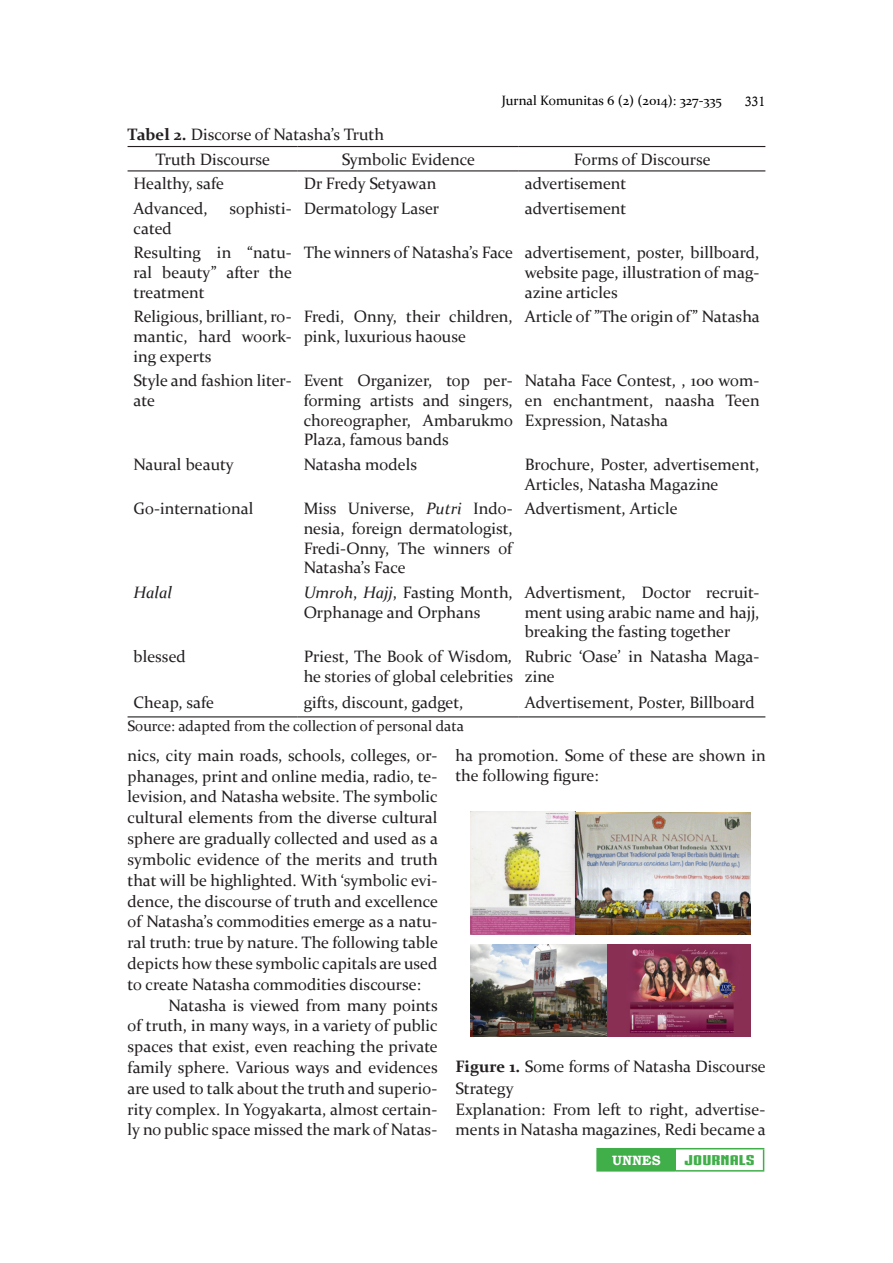
<style>
.page{position:relative;width:893px;height:1263px;background:#fff}
.page>*{position:absolute;margin:0;border:0;box-sizing:border-box;transform-origin:0 0}
.KETERANGAN_TABEL_GAM{font:16.5px/19.8px "Constantia";color:#231f20}
.ISI{font:16.5px/20.9px "Constantia";color:#231f20;text-align:justify}
.KETERANGAN_TABEL_GAM-2{font:italic 16.5px "Constantia";color:#231f20}
.KETERANGAN_TABEL_GAM-3{font:15px "Constantia";color:#231f20}
.t1{font:13.5px "Constantia";color:#000}
.t2{font:13.5px "IRONMANOFWAR002 NCV";color:#40ae49;scale:1.53 1}
.t3{font:700 13.5px "Bookman Old Style";color:#fff}
.t4{font:13.5px "Calisto";color:#000}
.s1{font-weight:700}
.s2{font-style:italic}
</style>
<div class="page">
<div style="left:597px;top:1149px;width:78px;height:22px;background:#40ae49"></div>
<hr style="left:596px;top:1148px;width:79px;height:1px;background:#40ae49">
<hr style="left:596px;top:1149px;width:2px;height:21px;background:#40ae49">
<hr style="left:675px;top:1148px;width:89px;height:1px;background:#40ae49">
<svg style="left:763px;top:1149px;width:1px;height:21px"></svg>
<hr style="left:596px;top:1170px;width:79px;height:1px;background:#40ae49">
<hr style="left:675px;top:1170px;width:89px;height:1px;background:#40ae49">
<img style="left:471px;top:812px;width:279px;height:122px">
<img style="left:471px;top:944px;width:279px;height:92px">
<hr style="left:128px;top:146px;width:170px;height:1px;background:#231f20">
<hr style="left:298px;top:146px;width:221px;height:1px;background:#231f20">
<hr style="left:519px;top:146px;width:246px;height:1px;background:#231f20">
<hr style="left:128px;top:170px;width:170px;height:1px;background:#231f20">
<hr style="left:298px;top:170px;width:221px;height:1px;background:#231f20">
<hr style="left:519px;top:170px;width:246px;height:1px;background:#231f20">
<hr style="left:128px;top:716px;width:170px;height:1px;background:#231f20">
<hr style="left:298px;top:716px;width:221px;height:1px;background:#231f20">
<hr style="left:519px;top:716px;width:246px;height:1px;background:#231f20">
<p class="t1" style="left:502px;top:91px;width:222px">Jurnal Komunitas 6 (2) (2014): 327-335</p>
<p class="t4" style="left:745px;top:93px;width:22px">331</p>
<p class="KETERANGAN_TABEL_GAM" style="left:128px;top:124px;width:258px"><span class="s1">Tabel 2.</span> Discorse of Natasha’s Truth</p>
<p class="KETERANGAN_TABEL_GAM" style="left:156px;top:149px;width:116px">Truth Discourse</p>
<p class="KETERANGAN_TABEL_GAM" style="left:342px;top:149px;width:134px">Symbolic Evidence</p>
<p class="KETERANGAN_TABEL_GAM" style="left:574px;top:149px;width:138px">Forms of Discourse</p>
<p class="KETERANGAN_TABEL_GAM" style="left:134px;top:173px;width:92px">Healthy, safe</p>
<p class="KETERANGAN_TABEL_GAM" style="left:304px;top:173px;width:134px">Dr Fredy Setyawan</p>
<p class="KETERANGAN_TABEL_GAM" style="left:525px;top:173px;width:103px">advertisement</p>
<p class="KETERANGAN_TABEL_GAM" style="left:134px;top:197px;width:76px">Advanced,</p>
<p class="KETERANGAN_TABEL_GAM" style="left:229px;top:197px;width:64px">sophisti-</p>
<p class="KETERANGAN_TABEL_GAM" style="left:134px;top:217px;width:40px">cated</p>
<p class="KETERANGAN_TABEL_GAM" style="left:304px;top:197px;width:137px">Dermatology Laser</p>
<p class="KETERANGAN_TABEL_GAM" style="left:525px;top:197px;width:103px">advertisement</p>
<p class="KETERANGAN_TABEL_GAM" style="left:134px;top:242px;width:160px;text-align:justify">Resulting in “natu&shy;ral beauty” after the treatment</p>
<p class="KETERANGAN_TABEL_GAM" style="left:304px;top:242px;width:211px">The winners of Natasha’s Face</p>
<p class="KETERANGAN_TABEL_GAM" style="left:525px;top:242px;width:236px;text-align:justify">advertisement, poster, billboard, website page, illustration of mag&shy;azine articles</p>
<p class="KETERANGAN_TABEL_GAM" style="left:134px;top:306px;width:160px;text-align:justify">Religious, brilliant, ro&shy;mantic, hard woork&shy;ing experts</p>
<p class="KETERANGAN_TABEL_GAM" style="left:304px;top:306px;width:211px">Fredi, Onny, their children, pink, luxurious haouse</p>
<p class="KETERANGAN_TABEL_GAM" style="left:525px;top:306px;width:237px">Article of ”The origin of” Natasha</p>
<p class="KETERANGAN_TABEL_GAM" style="left:134px;top:370px;width:160px">Style and fashion liter&shy;ate</p>
<p class="KETERANGAN_TABEL_GAM" style="left:304px;top:370px;width:211px;text-align:justify">Event Organizer, top per&shy;forming artists and singers, choreographer, Ambarukmo Plaza, famous bands</p>
<p class="KETERANGAN_TABEL_GAM" style="left:525px;top:370px;width:236px;text-align:justify">Nataha Face Contest, , 100 wom&shy;en enchantment, naasha Teen Expression, Natasha</p>
<p class="KETERANGAN_TABEL_GAM" style="left:134px;top:453px;width:102px">Naural beauty</p>
<p class="KETERANGAN_TABEL_GAM" style="left:304px;top:453px;width:115px">Natasha models</p>
<p class="KETERANGAN_TABEL_GAM" style="left:525px;top:453px;width:236px">Brochure, Poster, advertisement,<br>Articles, Natasha Magazine</p>
<p class="KETERANGAN_TABEL_GAM" style="left:134px;top:498px;width:121px">Go-international</p>
<p class="KETERANGAN_TABEL_GAM" style="left:304px;top:498px;width:211px;text-align:justify">Miss Universe, <span class="s2">Putri</span> Indo&shy;nesia, foreign dermatologist, Fredi-Onny, The winners of Natasha’s Face</p>
<p class="KETERANGAN_TABEL_GAM" style="left:525px;top:498px;width:155px">Advertisment, Article</p>
<p class="KETERANGAN_TABEL_GAM-2" style="left:134px;top:581px;width:40px">Halal</p>
<p class="KETERANGAN_TABEL_GAM" style="left:304px;top:581px;width:211px"><span class="s2">Umroh</span>, <span class="s2">Hajj</span>, Fasting Month,<br>Orphanage and Orphans</p>
<p class="KETERANGAN_TABEL_GAM" style="left:525px;top:581px;width:236px;text-align:justify">Advertisment, Doctor recruit&shy;ment using arabic name and hajj, breaking the fasting together</p>
<p class="KETERANGAN_TABEL_GAM" style="left:134px;top:645px;width:54px">blessed</p>
<p class="KETERANGAN_TABEL_GAM" style="left:304px;top:645px;width:211px">Priest, The Book of Wisdom<span class="s2">, </span>he stories of global celebrities</p>
<p class="KETERANGAN_TABEL_GAM" style="left:525px;top:645px;width:236px">Rubric ‘Oase’ in Natasha Maga&shy;zine</p>
<p class="KETERANGAN_TABEL_GAM" style="left:134px;top:692px;width:82px">Cheap, safe</p>
<p class="KETERANGAN_TABEL_GAM" style="left:304px;top:692px;width:161px">gifts, discount, gadget,</p>
<p class="KETERANGAN_TABEL_GAM" style="left:525px;top:692px;width:231px">Advertisement, Poster, Billboard</p>
<p class="KETERANGAN_TABEL_GAM-3" style="left:128px;top:716px;width:338px">Source: adapted from the collection of personal data</p>
<p class="ISI" style="left:128px;top:744px;width:312px">nics, city main roads, schools, colleges, or&shy;phanages, print and online media, radio, te&shy;levision, and Natasha website. The symbolic cultural elements from the diverse cultural sphere are gradually collected and used as a symbolic evidence of the merits and truth that will be highlighted. With ‘symbolic evi&shy;dence, the discourse of truth and excellence of Natasha’s commodities emerge as a natu&shy;ral truth: true by nature. The following table depicts how these symbolic capitals are used to create Natasha commodities discourse:</p>
<p class="ISI" style="left:128px;top:994px;width:312px;text-indent:41px">Natasha is viewed from many points of truth, in many ways, in a variety of public spaces that exist, even reaching the private family sphere. Various ways and evidences are used to talk about the truth and superio&shy;rity complex. In Yogyakarta, almost certain&shy;ly no public space missed the mark of Natas-</p>
<p class="ISI" style="left:455px;top:744px;width:312px">ha promotion. Some of these are shown in the following figure:</p>
<p class="KETERANGAN_TABEL_GAM" style="left:455px;top:1054px;width:312px;line-height:22.4px"><span class="s1">Figure 1.</span> Some forms of Natasha Discourse<br>Strategy</p>
<p class="KETERANGAN_TABEL_GAM" style="left:455px;top:1098px;width:312px;line-height:20.5px">Explanation: From left to right, advertise&shy;ments in Natasha magazines, Redi became a</p>
<p class="t3" style="left:612px;top:1150px;width:50px">UNNES</p>
<p class="t2" style="left:684px;top:1150px;width:48px">JOURNALS</p>
</div>
